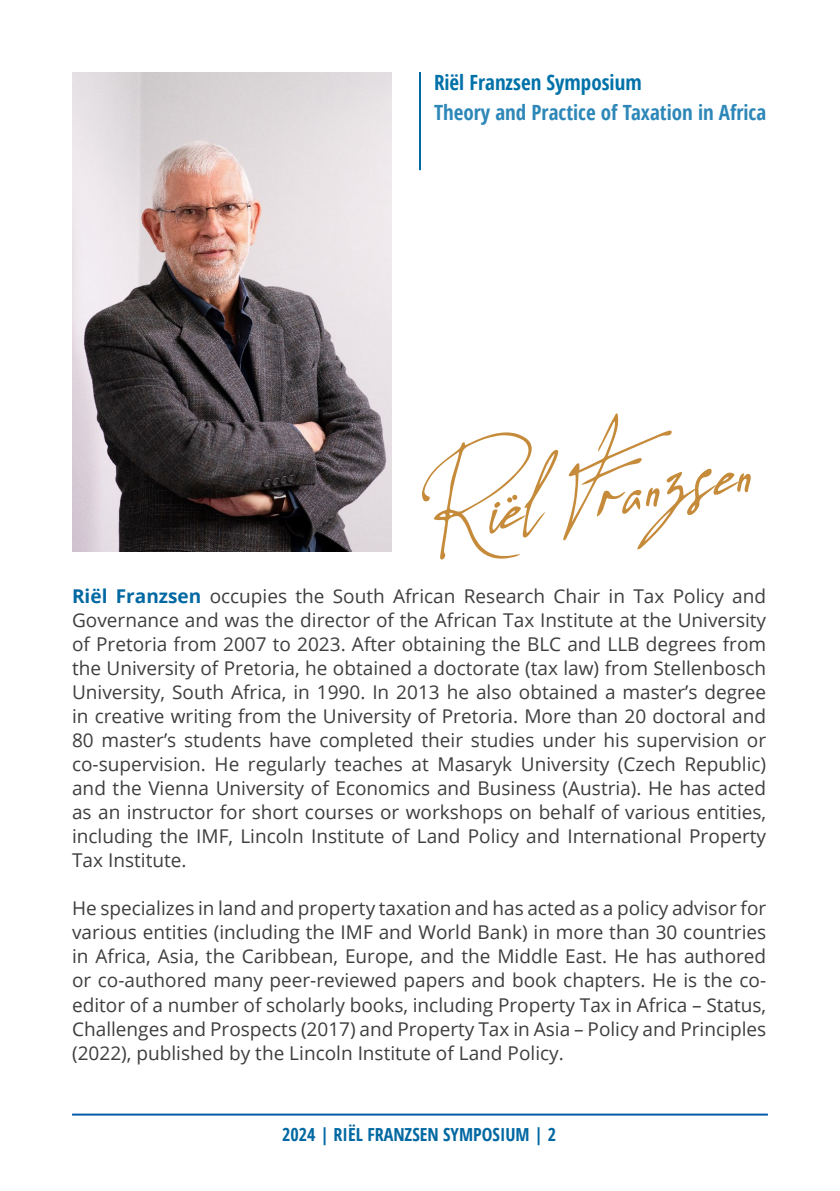
<style>
.page{position:relative;width:840px;height:1191px;background:#fff}
.page>*{position:absolute;margin:0;border:0;box-sizing:border-box;transform-origin:0 0}
.t1{font:64.8px "Allison Tessa Extraexpanded Extra";color:#c58b3a}
.t2{font:700 condensed 21px "Open Sans";color:#2d87b8}
.t3{font:700 condensed 21px "Open Sans";color:#0072a9}
.t4{font:19px/24px "Open Sans";color:#3e3e3f;text-align:justify}
.t5{font:700 condensed 18px "Open Sans";color:#0068a2}
.s1{font-weight:700;color:#0068a2}
</style>
<div class="page">
<hr style="left:72px;top:1113px;width:695px;height:2px;background:#015aaa">
<img style="left:72px;top:72px;width:319px;height:480px">
<hr style="left:419px;top:72px;width:2px;height:98px;background:#0068a2">
<svg style="left:507px;top:495px;width:10px;height:7px"></svg>
<p class="t3" style="left:434px;top:68px;width:209px">Riël Franzsen Symposium</p>
<p class="t2" style="left:434px;top:98px;width:333px">Theory and Practice of Taxation in Africa</p>
<p class="t1" style="left:395px;top:494px;width:349px;rotate:-9deg">Riel Franzsen</p>
<p class="t4" style="left:72px;top:584px;width:695px"><span class="s1">Riël Franzsen</span> occupies the South African Research Chair in Tax Policy and Governance and was the director of the African Tax Institute at the University of Pretoria from 2007 to 2023. After obtaining the BLC and LLB degrees from the University of Pretoria, he obtained a doctorate (tax law) from Stellenbosch University, South Africa, in 1990. In 2013 he also obtained a master’s degree in creative writing from the University of Pretoria. More than 20 doctoral and 80 master’s students have completed their studies under his supervision or co-supervision. He regularly teaches at Masaryk University (Czech Republic) and the Vienna University of Economics and Business (Austria). He has acted as an instructor for short courses or workshops on behalf of various entities, including the IMF, Lincoln Institute of Land Policy and International Property Tax Institute.</p>
<p class="t4" style="left:72px;top:896px;width:695px">He specializes in land and property taxation and has acted as a policy advisor for various entities (including the IMF and World Bank) in more than 30 countries in Africa, Asia, the Caribbean, Europe, and the Middle East. He has authored or co-authored many peer-reviewed papers and book chapters. He is the co&shy;editor of a number of scholarly books, including Property Tax in Africa – Status, Challenges and Prospects (2017) and Property Tax in Asia – Policy and Principles (2022), published by the Lincoln Institute of Land Policy.</p>
<p class="t5" style="left:282px;top:1121px;width:275px">2024 | RIËL FRANZSEN SYMPOSIUM | 2</p>
</div>
